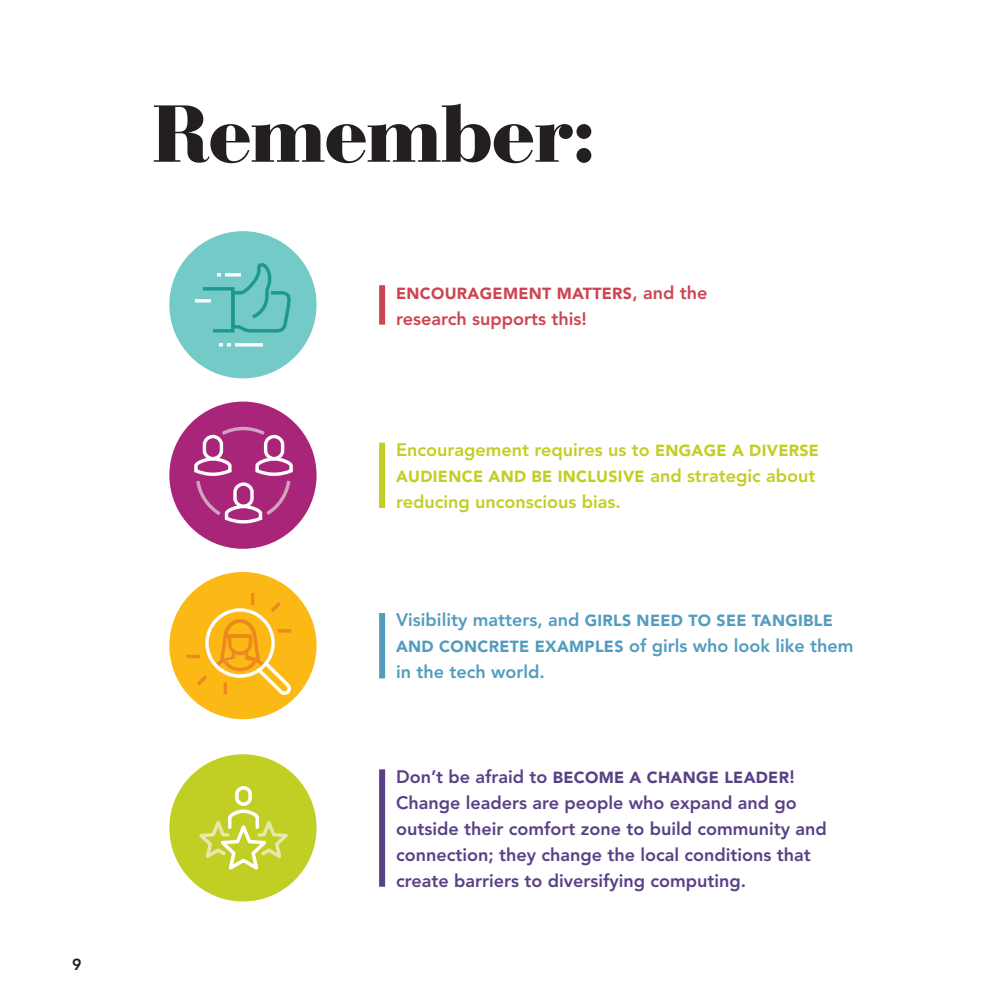
<style>
.page{position:relative;width:1008px;height:1008px;background:#fff}
.page>*{position:absolute;margin:0;border:0;box-sizing:border-box;transform-origin:0 0}
.t1{font:900 80px "Bauer Bodoni Std";letter-spacing:-.025em;color:#231f20}
.t2{font:800 18px/26px "Avenir";color:#594186}
.t3{font:800 18px "Avenir";color:#c1ce23}
.t4{font:800 18px/26px "Avenir";color:#529cbe}
.t5{font:800 18px "Avenir";color:#cd4552}
.t6{font:900 16px "Avenir";letter-spacing:.02em;color:#529cbe}
.t7{font:900 16px "Avenir";letter-spacing:.02em;color:#c1ce23}
.t8{font:900 16px "Avenir";letter-spacing:.02em;color:#594186}
.t9{font:900 16px "Avenir";letter-spacing:.02em;color:#cd4552}
.t10{font:800 16px "Avenir";color:#231f20}
.s1{font-weight:800;font-size:18px}
.s2{font-weight:900;font-size:16px}
</style>
<div class="page">
<div style="left:379px;top:285px;width:6px;height:40px;background:#cd4552"></div>
<div style="left:379px;top:443px;width:6px;height:65px;background:#c1ce23"></div>
<div style="left:379px;top:613px;width:6px;height:65px;background:#529cbe"></div>
<div style="left:379px;top:769px;width:6px;height:118px;background:#594186"></div>
<div style="left:169px;top:231px;width:148px;height:147px;background:#73cac7;border-radius:50%"></div>
<div style="left:169px;top:402px;width:148px;height:147px;background:#a8257a;border-radius:50%"></div>
<div style="left:169px;top:572px;width:148px;height:147px;background:#fcb814;border-radius:50%"></div>
<div style="left:169px;top:754px;width:148px;height:147px;background:#c1ce23;border-radius:50%"></div>
<svg style="left:195px;top:299px;width:5px;height:4px"></svg>
<svg style="left:235px;top:343px;width:28px;height:4px"></svg>
<svg style="left:219px;top:343px;width:12px;height:4px"></svg>
<svg style="left:200px;top:263px;width:91px;height:70px"></svg>
<svg style="left:194px;top:426px;width:99px;height:98px"></svg>
<div style="left:203px;top:435px;width:20px;height:25px;border:3px solid #fff;border-radius:8px"></div>
<svg style="left:199px;top:809px;width:89px;height:61px"></svg>
<div style="left:235px;top:786px;width:17px;height:20px;border:4px solid #fff;border-radius:6px"></div>
<svg style="left:183px;top:590px;width:112px;height:109px"></svg>
<p class="t10" style="left:72px;top:955px;width:11px">9</p>
<h1 class="t1" style="left:152px;top:85px;width:446px">Remember:</h1>
<p class="t9" style="left:396px;top:283px;width:313px">ENCOURAGEMENT MATTERS<span class="s1">, and the</span></p>
<p class="t5" style="left:396px;top:308px;width:192px">research supports this!</p>
<p class="t3" style="left:396px;top:439px;width:424px">Encouragement requires us to <span class="s2">ENGAGE A DIVERSE</span></p>
<p class="t7" style="left:396px;top:467px;width:421px">AUDIENCE AND BE INCLUSIVE <span class="s1">and strategic about</span></p>
<p class="t3" style="left:396px;top:491px;width:226px">reducing unconscious bias.</p>
<p class="t6" style="left:396px;top:611px;width:438px"><span class="s1">Visibility matters, and</span> GIRLS NEED TO SEE TANGIBLE</p>
<p class="t4" style="left:396px;top:633px;width:459px"><span class="s2">AND CONCRETE EXAMPLES</span> of girls who look like them in the tech world.</p>
<p class="t8" style="left:396px;top:767px;width:400px"><span class="s1">Don’t be afraid to</span> BECOME A CHANGE LEADER<span class="s1">!</span></p>
<p class="t2" style="left:396px;top:789px;width:432px">Change leaders are people who expand and go outside their comfort zone to build community and connection; they change the local conditions that create barriers to diversifying computing.</p>
</div>
